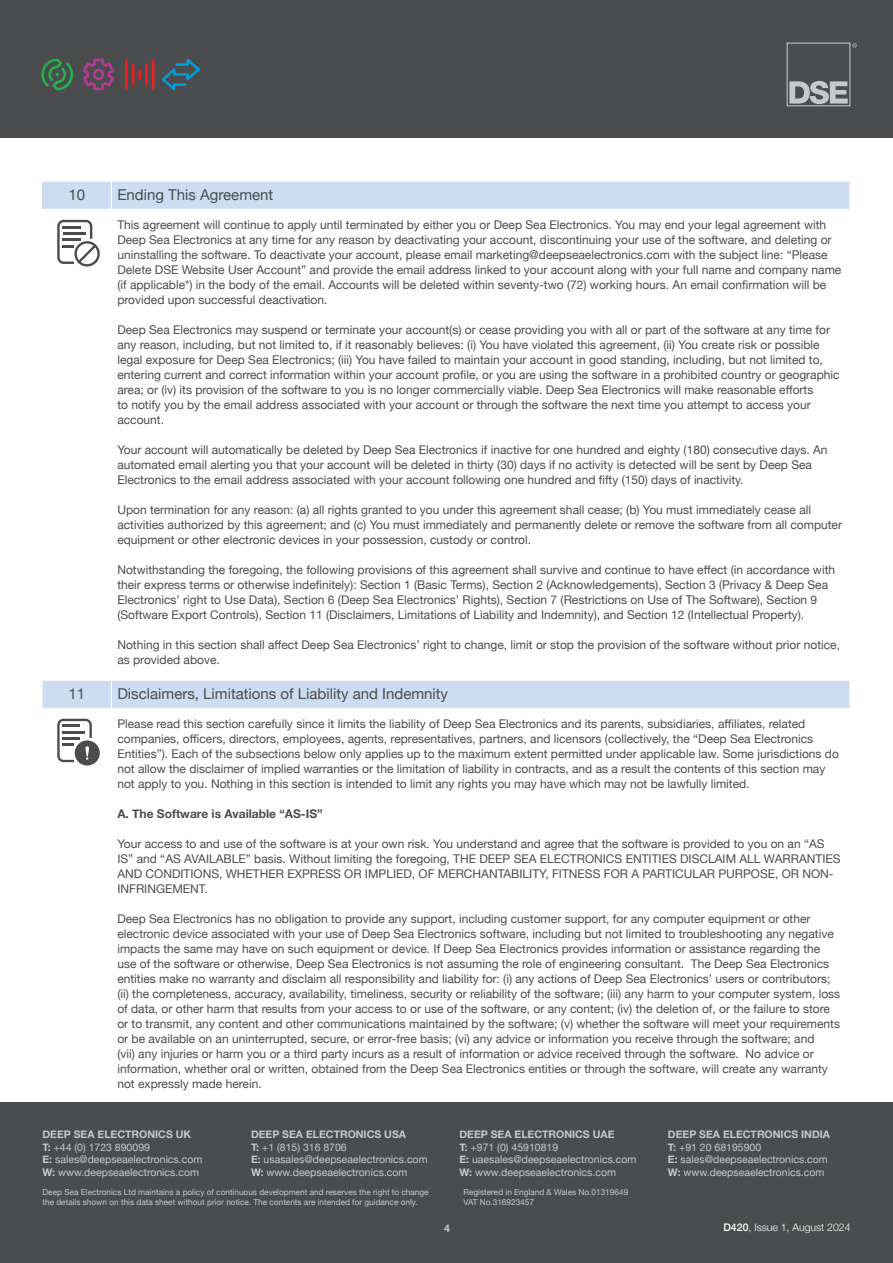
<style>
.page{position:relative;width:893px;height:1263px;background:#fff}
.page>*{position:absolute;margin:0;border:0;box-sizing:border-box;transform-origin:0 0}
.t1{font:15px "Helvetica Neue";color:#4b4c4d}
.t2{font:12px/15px "Helvetica Neue";color:#4b4c4d}
.t3{font:700 12px "Helvetica Neue";color:#4b4c4d}
.t4{font:10.5px "Helvetica Neue";color:#c7c8ca}
.t5{font:700 10.5px "Helvetica Neue";color:#c7c8ca}
.t6{font:300 10.5px "Helvetica Neue";color:#fff}
.t7{font:8.25px/9.9px "Helvetica Neue";color:#c7c8ca}
.s1{font-weight:700}
.s2{font-weight:500}
</style>
<div class="page">
<div style="left:0;top:1103px;width:893px;height:160px;background:#4b4c4d"></div>
<svg style="left:42px;top:182px;width:807px;height:526px"></svg>
<svg style="left:111px;top:182px;width:1px;height:27px"></svg>
<hr style="left:41px;top:681px;width:2px;height:27px;background:#fff">
<svg style="left:111px;top:681px;width:1px;height:27px"></svg>
<div style="left:0;top:1px;width:893px;height:137px;background:#4b4c4d"></div>
<svg style="left:787px;top:43px;width:70px;height:63px"></svg>
<svg style="left:41px;top:59px;width:32px;height:31px"></svg>
<svg style="left:162px;top:59px;width:38px;height:31px"></svg>
<hr style="left:145px;top:64px;width:3px;height:21px;background:#ee1d23">
<hr style="left:152px;top:59px;width:2px;height:31px;background:#ee1d23">
<hr style="left:125px;top:59px;width:3px;height:31px;background:#ee1d23">
<hr style="left:132px;top:64px;width:2px;height:21px;background:#ee1d23">
<svg style="left:138px;top:69px;width:3px;height:11px"></svg>
<svg style="left:83px;top:59px;width:31px;height:31px"></svg>
<div style="left:75px;top:740px;width:25px;height:25px;background:#4b4c4d;border-radius:50%"></div>
<svg style="left:57px;top:719px;width:35px;height:43px"></svg>
<svg style="left:57px;top:220px;width:43px;height:46px"></svg>
<p class="t1" style="left:68px;top:184px;width:18px">10</p>
<p class="t1" style="left:117px;top:184px;width:157px">Ending This Agreement</p>
<p class="t2" style="left:117px;top:218px;width:725px">This agreement will continue to apply until terminated by either you or Deep Sea Electronics. You may end your legal agreement with Deep Sea Electronics at any time for any reason by deactivating your account, discontinuing your use of the software, and deleting or uninstalling the software. To deactivate your account, please email marketing@deepseaelectronics.com with the subject line: “Please Delete DSE Website User Account” and provide the email address linked to your account along with your full name and company name (if applicable*) in the body of the email. Accounts will be deleted within seventy-two (72) working hours. An email confirmation will be provided upon successful deactivation.</p>
<p class="t2" style="left:117px;top:323px;width:724px">Deep Sea Electronics may suspend or terminate your account(s) or cease providing you with all or part of the software at any time for any reason, including, but not limited to, if it reasonably believes: (i) You have violated this agreement, (ii) You create risk or possible legal exposure for Deep Sea Electronics; (iii) You have failed to maintain your account in good standing, including, but not limited to, entering current and correct information within your account profile, or you are using the software in a prohibited country or geographic area; or (iv) its provision of the software to you is no longer commercially viable. Deep Sea Electronics will make reasonable efforts<br>to notify you by the email address associated with your account or through the software the next time you attempt to access your account.</p>
<p class="t2" style="left:117px;top:443px;width:712px">Your account will automatically be deleted by Deep Sea Electronics if inactive for one hundred and eighty (180) consecutive days. An automated email alerting you that your account will be deleted in thirty (30) days if no activity is detected will be sent by Deep Sea<br>Electronics to the email address associated with your account following one hundred and fifty (150) days of inactivity.</p>
<p class="t2" style="left:117px;top:503px;width:726px">Upon termination for any reason: (a) all rights granted to you under this agreement shall cease; (b) You must immediately cease all activities authorized by this agreement; and (c) You must immediately and permanently delete or remove the software from all computer equipment or other electronic devices in your possession, custody or control.</p>
<p class="t2" style="left:117px;top:563px;width:719px">Notwithstanding the foregoing, the following provisions of this agreement shall survive and continue to have effect (in accordance with their express terms or otherwise indefinitely): Section 1 (Basic Terms), Section 2 (Acknowledgements), Section 3 (Privacy &amp; Deep Sea Electronics’ right to Use Data), Section 6 (Deep Sea Electronics’ Rights), Section 7 (Restrictions on Use of The Software), Section 9 (Software Export Controls), Section 11 (Disclaimers, Limitations of Liability and Indemnity), and Section 12 (Intellectual Property).</p>
<p class="t2" style="left:117px;top:638px;width:724px">Nothing in this section shall affect Deep Sea Electronics’ right to change, limit or stop the provision of the software without prior notice, as provided above.</p>
<p class="t1" style="left:68px;top:683px;width:18px">11</p>
<p class="t1" style="left:117px;top:683px;width:332px">Disclaimers, Limitations of Liability and Indemnity</p>
<p class="t2" style="left:117px;top:717px;width:723px">Please read this section carefully since it limits the liability of Deep Sea Electronics and its parents, subsidiaries, affiliates, related companies, officers, directors, employees, agents, representatives, partners, and licensors (collectively, the “Deep Sea Electronics Entities”). Each of the subsections below only applies up to the maximum extent permitted under applicable law. Some jurisdictions do not allow the disclaimer of implied warranties or the limitation of liability in contracts, and as a result the contents of this section may not apply to you. Nothing in this section is intended to limit any rights you may have which may not be lawfully limited.</p>
<p class="t3" style="left:117px;top:804px;width:207px">A. The Software is Available “AS-IS”</p>
<p class="t2" style="left:117px;top:837px;width:725px">Your access to and use of the software is at your own risk. You understand and agree that the software is provided to you on an “AS IS” and “AS AVAILABLE” basis. Without limiting the foregoing, THE DEEP SEA ELECTRONICS ENTITIES DISCLAIM ALL WARRANTIES AND CONDITIONS, WHETHER EXPRESS OR IMPLIED, OF MERCHANTABILITY, FITNESS FOR A PARTICULAR PURPOSE, OR NON-INFRINGEMENT.</p>
<p class="t2" style="left:117px;top:912px;width:724px">Deep Sea Electronics has no obligation to provide any support, including customer support, for any computer equipment or other electronic device associated with your use of Deep Sea Electronics software, including but not limited to troubleshooting any negative impacts the same may have on such equipment or device. If Deep Sea Electronics provides information or assistance regarding the use of the software or otherwise, Deep Sea Electronics is not assuming the role of engineering consultant. The Deep Sea Electronics entities make no warranty and disclaim all responsibility and liability for: (i) any actions of Deep Sea Electronics’ users or contributors; (ii) the completeness, accuracy, availability, timeliness, security or reliability of the software; (iii) any harm to your computer system, loss of data, or other harm that results from your access to or use of the software, or any content; (iv) the deletion of, or the failure to store or to transmit, any content and other communications maintained by the software; (v) whether the software will meet your requirements or be available on an uninterrupted, secure, or error-free basis; (vi) any advice or information you receive through the software; and<br>(vii) any injuries or harm you or a third party incurs as a result of information or advice received through the software. No advice or information, whether oral or written, obtained from the Deep Sea Electronics entities or through the software, will create any warranty not expressly made herein.</p>
<p class="t5" style="left:43px;top:1126px;width:150px">DEEP SEA ELECTRONICS UK</p>
<p class="t4" style="left:43px;top:1139px;width:109px"><span class="s1">T:</span> +44 (0) 1723 890099</p>
<p class="t4" style="left:43px;top:1152px;width:161px"><span class="s1">E:</span> sales@deepseaelectronics.com</p>
<p class="t4" style="left:43px;top:1164px;width:158px"><span class="s1">W:</span> www.deepseaelectronics.com</p>
<p class="t5" style="left:251px;top:1126px;width:157px">DEEP SEA ELECTRONICS USA</p>
<p class="t4" style="left:251px;top:1139px;width:97px"><span class="s1">T:</span> +1 (815) 316 8706</p>
<p class="t4" style="left:251px;top:1152px;width:178px"><span class="s1">E:</span> usasales@deepseaelectronics.com</p>
<p class="t4" style="left:251px;top:1164px;width:158px"><span class="s1">W:</span> www.deepseaelectronics.com</p>
<p class="t5" style="left:459px;top:1126px;width:156px">DEEP SEA ELECTRONICS UAE</p>
<p class="t4" style="left:459px;top:1139px;width:100px"><span class="s1">T:</span> +971 (0) 45910819</p>
<p class="t4" style="left:459px;top:1152px;width:179px"><span class="s1">E:</span> uaesales@deepseaelectronics.com</p>
<p class="t4" style="left:459px;top:1164px;width:158px"><span class="s1">W:</span> www.deepseaelectronics.com</p>
<p class="t7" style="left:43px;top:1187px;width:388px">Deep Sea Electronics Ltd maintains a policy of continuous development and reserves the right to change the details shown on this data sheet without prior notice. The contents are intended for guidance only.</p>
<p class="t7" style="left:463px;top:1187px;width:166px">Registered in England &amp; Wales No.01319649</p>
<p class="t7" style="left:463px;top:1197px;width:72px">VAT No.316923457</p>
<p class="t5" style="left:444px;top:1220px;width:7px">4</p>
<p class="t5" style="left:668px;top:1126px;width:164px">DEEP SEA ELECTRONICS INDIA</p>
<p class="t4" style="left:668px;top:1139px;width:95px"><span class="s1">T:</span> +91 20 68195900</p>
<p class="t4" style="left:668px;top:1152px;width:161px"><span class="s1">E:</span> sales@deepseaelectronics.com</p>
<p class="t4" style="left:668px;top:1164px;width:158px"><span class="s1">W:</span> www.deepseaelectronics.com</p>
<p class="t6" style="left:723px;top:1219px;width:129px"><span class="s2">D420</span>, Issue 1, August 2024</p>
</div>
